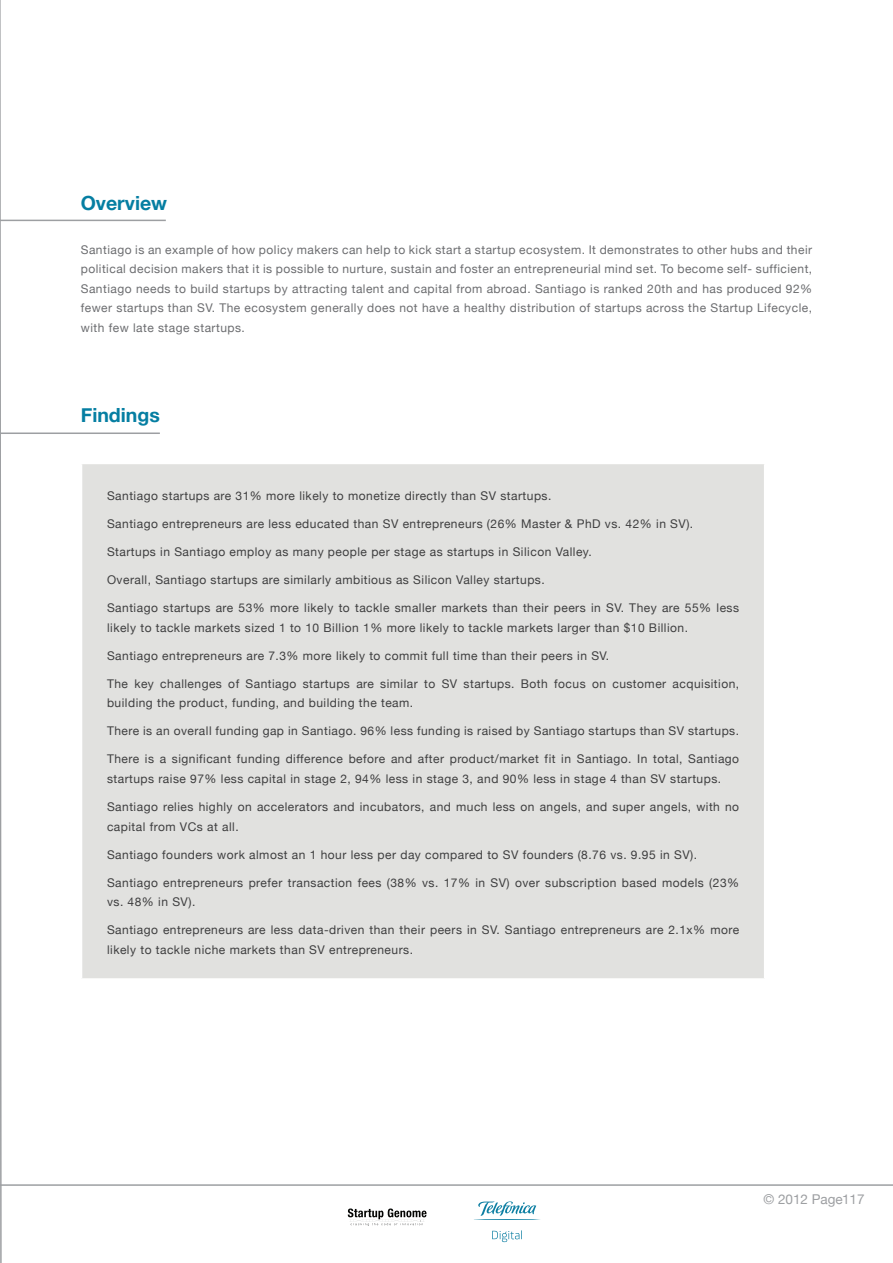
<style>
.page{position:relative;width:893px;height:1263px;background:#fff}
.page>*{position:absolute;margin:0;border:0;box-sizing:border-box;transform-origin:0 0}
.t1{font:700 19.5px "Helvetica Neue";color:#057ea2}
.t2{font:13.5px "Helvetica Neue";color:#9d9fa2}
.t3{font:12px/19.5px "Helvetica Neue";letter-spacing:.04em;color:#3e3e3f}
.t4{font:12px/19.5px "Helvetica Neue";letter-spacing:.04em;color:#6c6d70;text-align:justify}
</style>
<div class="page">
<hr style="left:0;top:1184px;width:893px;height:2px;background:#9d9fa2">
<svg style="left:348px;top:1208px;width:78px;height:18px"></svg>
<svg style="left:0;top:0;width:2px;height:1263px"></svg>
<svg style="left:478px;top:1201px;width:47px;height:15px"></svg>
<hr style="left:0;top:432px;width:160px;height:2px;background:#9d9fa2">
<hr style="left:0;top:220px;width:166px;height:1px;background:#9d9fa2">
<div style="left:82px;top:463px;width:683px;height:516px;background:#e1e1df"></div>
<hr style="left:81px;top:463px;width:684px;height:1px;background:#fff">
<hr style="left:764px;top:464px;width:1px;height:514px;background:#fff">
<hr style="left:81px;top:978px;width:684px;height:2px;background:#fff">
<h1 class="t1" style="left:81px;top:185px;width:88px">Overview</h1>
<p class="t4" style="left:81px;top:239px;width:733px">Santiago is an example of how policy makers can help to kick start a startup ecosystem. It demonstrates to other hubs and their political decision makers that it is possible to nurture, sustain and foster an entrepreneurial mind set. To become self- sufficient, Santiago needs to build startups by attracting talent and capital from abroad. Santiago is ranked 20th and has produced 92% fewer startups than SV. The ecosystem generally does not have a healthy distribution of startups across the Startup Lifecycle, with few late stage startups.</p>
<h1 class="t1" style="left:81px;top:397px;width:81px">Findings</h1>
<p class="t3" style="left:107px;top:485px;width:446px">Santiago startups are 31% more likely to monetize directly than SV startups.</p>
<p class="t3" style="left:107px;top:513px;width:588px">Santiago entrepreneurs are less educated than SV entrepreneurs (26% Master &amp; PhD vs. 42% in SV).</p>
<p class="t3" style="left:107px;top:541px;width:486px">Startups in Santiago employ as many people per stage as startups in Silicon Valley.</p>
<p class="t3" style="left:107px;top:569px;width:439px">Overall, Santiago startups are similarly ambitious as Silicon Valley startups.</p>
<p class="t3" style="left:107px;top:597px;width:633px">Santiago startups are 53% more likely to tackle smaller markets than their peers in SV. They are 55% less likely to tackle markets sized 1 to 10 Billion 1% more likely to tackle markets larger than $10 Billion.</p>
<p class="t3" style="left:107px;top:645px;width:504px">Santiago entrepreneurs are 7.3% more likely to commit full time than their peers in SV.</p>
<p class="t3" style="left:107px;top:673px;width:634px">The key challenges of Santiago startups are similar to SV startups. Both focus on customer acquisition, building the product, funding, and building the team.</p>
<p class="t3" style="left:107px;top:721px;width:633px">There is an overall funding gap in Santiago. 96% less funding is raised by Santiago startups than SV startups.</p>
<p class="t3" style="left:107px;top:749px;width:634px">There is a significant funding difference before and after product/market fit in Santiago. In total, Santiago startups raise 97% less capital in stage 2, 94% less in stage 3, and 90% less in stage 4 than SV startups.</p>
<p class="t3" style="left:107px;top:796px;width:634px">Santiago relies highly on accelerators and incubators, and much less on angels, and super angels, with no capital from VCs at all.</p>
<p class="t3" style="left:107px;top:844px;width:592px">Santiago founders work almost an 1 hour less per day compared to SV founders (8.76 vs. 9.95 in SV).</p>
<p class="t3" style="left:107px;top:872px;width:634px">Santiago entrepreneurs prefer transaction fees (38% vs. 17% in SV) over subscription based models (23% vs. 48% in SV).</p>
<p class="t3" style="left:107px;top:919px;width:634px">Santiago entrepreneurs are less data-driven than their peers in SV. Santiago entrepreneurs are 2.1x% more likely to tackle niche markets than SV entrepreneurs.</p>
<p class="t2" style="left:763px;top:1188px;width:103px">© 2012 Page117</p>
</div>
